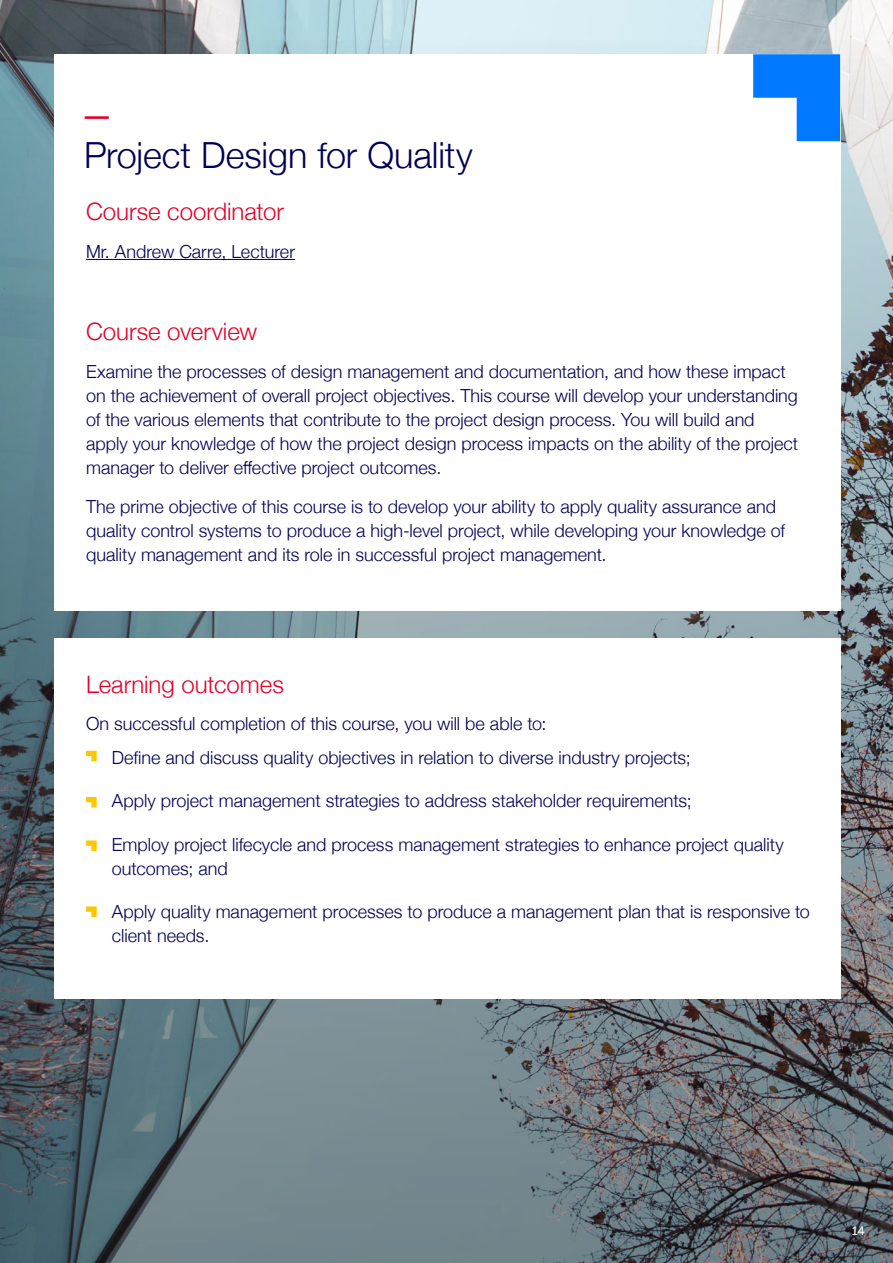
<style>
.page{position:relative;width:893px;height:1263px;background:#fff}
.page>*{position:absolute;margin:0;border:0;box-sizing:border-box;transform-origin:0 0}
.t1{font:300 36px "Helvetica Neue";letter-spacing:-.005em;color:#000054}
.t2{font:33px "Museo 500";color:#e60029}
.t3{font:300 24px "Helvetica Neue";color:#e60028}
.t4{font:300 18px/24px "Helvetica Neue";color:#000054}
.t5{font:12px "Museo 500";color:#fff}
</style>
<div class="page">
<img style="left:0;top:0;width:893px;height:1263px">
<div style="left:54px;top:54px;width:786px;height:557px;background:#fff"></div>
<div style="left:54px;top:638px;width:786px;height:360px;background:#fff"></div>
<hr style="left:86px;top:259px;width:209px;height:1px;background:#000054">
<svg style="left:753px;top:54px;width:87px;height:87px"></svg>
<svg style="left:86px;top:751px;width:11px;height:10px"></svg>
<svg style="left:86px;top:797px;width:11px;height:10px"></svg>
<svg style="left:86px;top:840px;width:11px;height:11px"></svg>
<svg style="left:86px;top:906px;width:11px;height:11px"></svg>
<h2 class="t2" style="left:83px;top:98px;width:30px">—</h2>
<h1 class="t1" style="left:84px;top:126px;width:390px">Project Design for Quality</h1>
<h3 class="t3" style="left:86px;top:192px;width:199px">Course coordinator</h3>
<p class="t4" style="left:86px;top:238px;width:210px">Mr. Andrew Carre, Lecturer</p>
<h3 class="t3" style="left:86px;top:312px;width:173px">Course overview</h3>
<p class="t4" style="left:86px;top:358px;width:714px">Examine the processes of design management and documentation, and how these impact on the achievement of overall project objectives. This course will develop your understanding of the various elements that contribute to the project design process. You will build and apply your knowledge of how the project design process impacts on the ability of the project manager to deliver effective project outcomes.</p>
<p class="t4" style="left:86px;top:493px;width:701px">The prime objective of this course is to develop your ability to apply quality assurance and quality control systems to produce a high-level project, while developing your knowledge of quality management and its role in successful project management.</p>
<h3 class="t3" style="left:86px;top:665px;width:199px">Learning outcomes</h3>
<p class="t4" style="left:86px;top:711px;width:462px">On successful completion of this course, you will be able to:</p>
<p class="t4" style="left:112px;top:744px;width:580px">Define and discuss quality objectives in relation to diverse industry projects;</p>
<p class="t4" style="left:112px;top:787px;width:581px">Apply project management strategies to address stakeholder requirements;</p>
<p class="t4" style="left:112px;top:831px;width:673px">Employ project lifecycle and process management strategies to enhance project quality outcomes; and</p>
<p class="t4" style="left:112px;top:898px;width:699px">Apply quality management processes to produce a management plan that is responsive to client needs.</p>
<p class="t5" style="left:852px;top:1224px;width:14px">14</p>
</div>
